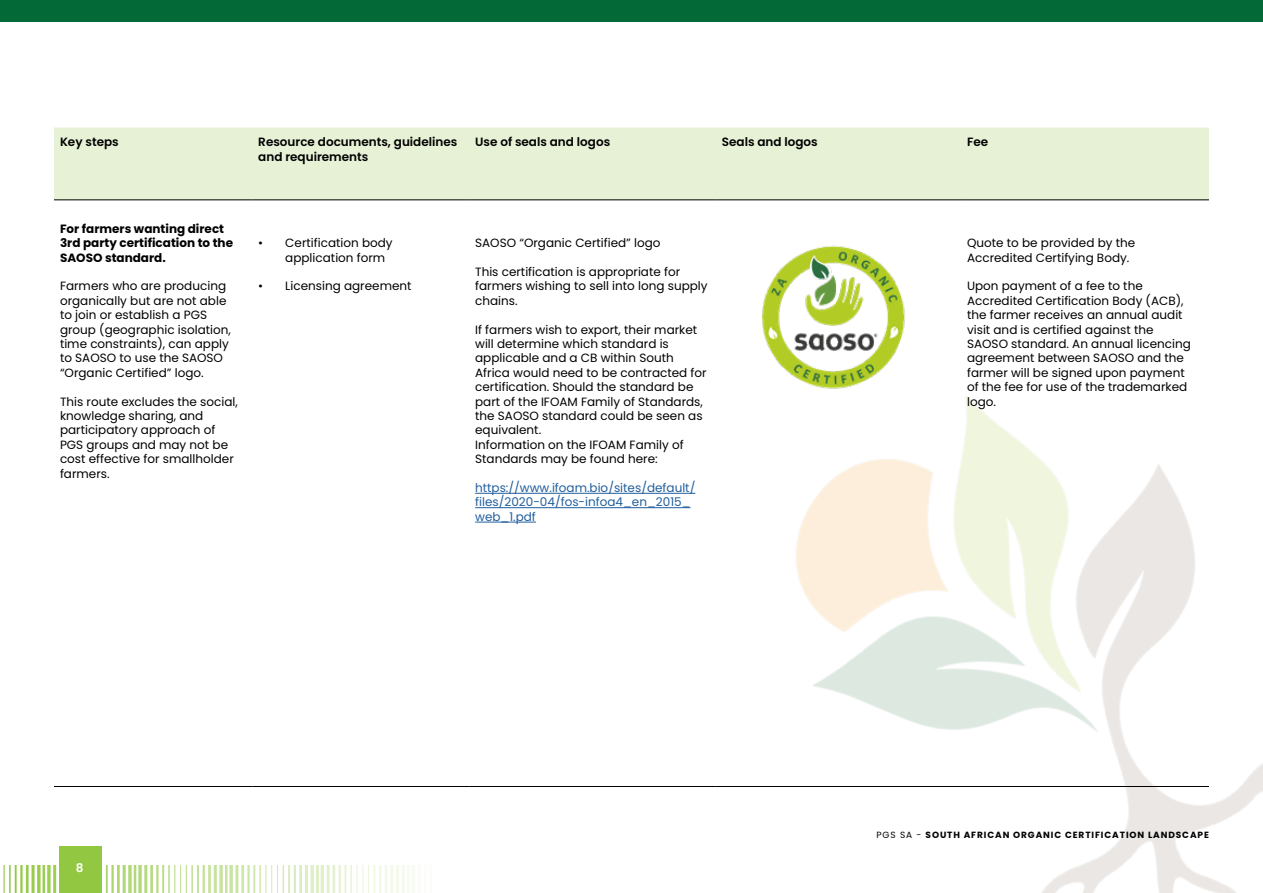
<style>
.page{position:relative;width:1263px;height:893px;background:#fff}
.page>*{position:absolute;margin:0;border:0;box-sizing:border-box;transform-origin:0 0}
.t1{font:12px/14.4px "Poppins";color:#000}
.t2{font:600 12px/14.4px "Poppins";color:#000}
.t3{font:12px/14.4px "Poppins";color:#215e9e}
.t4{font:700 12px/14.4px "Poppins";color:#000}
.t5{font:600 12px "Poppins";color:#fff}
.t6{font:700 9px "Poppins";letter-spacing:.1em;color:#000}
.s1{font-weight:400}
</style>
<div class="page">
<div style="left:0;top:0;width:1263px;height:21px;background:#036936"></div>
<img style="left:796px;top:395px;width:466px;height:498px">
<div style="left:54px;top:128px;width:1155px;height:72px;background:#e6f1d5"></div>
<hr style="left:54px;top:200px;width:198px;height:1px;background:#000">
<hr style="left:252px;top:200px;width:217px;height:1px;background:#000">
<hr style="left:469px;top:200px;width:247px;height:1px;background:#000">
<hr style="left:716px;top:200px;width:245px;height:1px;background:#000">
<hr style="left:961px;top:200px;width:248px;height:1px;background:#000">
<hr style="left:54px;top:786px;width:198px;height:1px;background:#000">
<hr style="left:252px;top:786px;width:217px;height:1px;background:#000">
<hr style="left:469px;top:786px;width:247px;height:1px;background:#000">
<hr style="left:716px;top:786px;width:245px;height:1px;background:#000">
<hr style="left:961px;top:786px;width:248px;height:1px;background:#000">
<hr style="left:475px;top:493px;width:220px;height:1px;background:#215e9e">
<hr style="left:475px;top:507px;width:215px;height:1px;background:#215e9e">
<hr style="left:475px;top:522px;width:61px;height:1px;background:#215e9e">
<img style="left:762px;top:245px;width:162px;height:151px">
<svg style="left:4px;top:865px;width:1px;height:28px"></svg>
<hr style="left:9px;top:865px;width:2px;height:28px;background:#92c841">
<hr style="left:15px;top:865px;width:2px;height:28px;background:#92c841">
<hr style="left:20px;top:865px;width:3px;height:28px;background:#92c841">
<hr style="left:26px;top:865px;width:3px;height:28px;background:#92c841">
<hr style="left:32px;top:865px;width:3px;height:28px;background:#92c841">
<svg style="left:37px;top:865px;width:4px;height:28px"></svg>
<hr style="left:53px;top:865px;width:3px;height:28px;background:#92c841">
<svg style="left:47px;top:865px;width:4px;height:28px"></svg>
<hr style="left:106px;top:865px;width:2px;height:28px;background:#92c841">
<hr style="left:111px;top:865px;width:3px;height:28px;background:#92c841">
<hr style="left:117px;top:865px;width:3px;height:28px;background:#92c841">
<hr style="left:123px;top:865px;width:3px;height:28px;background:#92c841">
<svg style="left:128px;top:865px;width:4px;height:28px"></svg>
<hr style="left:43px;top:865px;width:2px;height:28px;background:#92c841">
<hr style="left:168px;top:865px;width:2px;height:28px;background:#92c841">
<hr style="left:162px;top:865px;width:2px;height:28px;background:#92c841">
<hr style="left:156px;top:865px;width:3px;height:28px;background:#92c841">
<hr style="left:150px;top:865px;width:3px;height:28px;background:#92c841">
<hr style="left:144px;top:865px;width:3px;height:28px;background:#92c841">
<svg style="left:138px;top:865px;width:4px;height:28px"></svg>
<svg style="left:174px;top:865px;width:13px;height:28px"></svg>
<hr style="left:191px;top:865px;width:2px;height:28px;background:#92c841">
<hr style="left:197px;top:865px;width:2px;height:28px;background:#92c841">
<hr style="left:203px;top:865px;width:2px;height:28px;background:#92c841">
<hr style="left:208px;top:865px;width:3px;height:28px;background:#92c841">
<hr style="left:214px;top:865px;width:3px;height:28px;background:#92c841">
<svg style="left:219px;top:865px;width:4px;height:28px"></svg>
<hr style="left:134px;top:865px;width:2px;height:28px;background:#92c841">
<hr style="left:259px;top:865px;width:2px;height:28px;background:#92c841">
<hr style="left:253px;top:865px;width:2px;height:28px;background:#92c841">
<hr style="left:247px;top:865px;width:3px;height:28px;background:#92c841">
<hr style="left:241px;top:865px;width:3px;height:28px;background:#92c841">
<hr style="left:235px;top:865px;width:3px;height:28px;background:#92c841">
<svg style="left:229px;top:865px;width:4px;height:28px"></svg>
<svg style="left:265px;top:865px;width:19px;height:28px"></svg>
<hr style="left:288px;top:865px;width:2px;height:28px;background:#92c841">
<hr style="left:294px;top:865px;width:2px;height:28px;background:#92c841">
<hr style="left:299px;top:865px;width:3px;height:28px;background:#92c841">
<hr style="left:305px;top:865px;width:3px;height:28px;background:#92c841">
<svg style="left:310px;top:865px;width:4px;height:28px"></svg>
<hr style="left:225px;top:865px;width:2px;height:28px;background:#92c841">
<hr style="left:356px;top:865px;width:2px;height:28px;background:#92c841">
<hr style="left:350px;top:865px;width:2px;height:28px;background:#92c841">
<hr style="left:344px;top:865px;width:2px;height:28px;background:#92c841">
<hr style="left:339px;top:865px;width:2px;height:28px;background:#92c841">
<hr style="left:333px;top:865px;width:2px;height:28px;background:#92c841">
<hr style="left:327px;top:865px;width:3px;height:28px;background:#92c841">
<hr style="left:321px;top:865px;width:3px;height:28px;background:#92c841">
<svg style="left:362px;top:865px;width:13px;height:28px"></svg>
<hr style="left:379px;top:865px;width:2px;height:28px;background:#92c841">
<hr style="left:385px;top:865px;width:2px;height:28px;background:#92c841">
<hr style="left:390px;top:865px;width:3px;height:28px;background:#92c841">
<hr style="left:396px;top:865px;width:3px;height:28px;background:#92c841">
<hr style="left:402px;top:865px;width:3px;height:28px;background:#92c841">
<hr style="left:407px;top:865px;width:2px;height:28px;background:#92c841">
<hr style="left:316px;top:865px;width:2px;height:28px;background:#92c841">
<hr style="left:430px;top:865px;width:2px;height:28px;background:#92c841">
<hr style="left:424px;top:865px;width:2px;height:28px;background:#92c841">
<hr style="left:418px;top:865px;width:3px;height:28px;background:#92c841">
<hr style="left:412px;top:865px;width:3px;height:28px;background:#92c841">
<hr style="left:408px;top:865px;width:2px;height:28px;background:#92c841">
<div style="left:59px;top:846px;width:43px;height:47px;background:#92c841"></div>
<hr style="left:1262px;top:0;width:1px;height:893px;background:#036936">
<p class="t2" style="left:60px;top:135px;width:60px">Key steps</p>
<p class="t2" style="left:258px;top:135px;width:201px">Resource documents, guidelines and requirements</p>
<p class="t2" style="left:475px;top:135px;width:137px">Use of seals and logos</p>
<p class="t2" style="left:722px;top:135px;width:97px">Seals and logos</p>
<p class="t2" style="left:967px;top:135px;width:23px">Fee</p>
<p class="t4" style="left:60px;top:222px;width:175px">For farmers wanting direct<br>3rd party certification to the<br>SAOSO standard.</p>
<p class="t1" style="left:60px;top:279px;width:172px">Farmers who are producing organically but are not able to join or establish a PGS group (geographic isolation, time constraints), can apply to SAOSO to use the SAOSO “Organic Certified” logo.</p>
<p class="t1" style="left:60px;top:394px;width:179px">This route excludes the social, knowledge sharing, and participatory approach of<br>PGS groups and may not be cost effective for smallholder farmers.</p>
<p class="t1" style="left:285px;top:236px;width:109px;text-indent:-27px">• Certification body application form</p>
<p class="t1" style="left:258px;top:279px;width:155px">• Licensing agreement</p>
<p class="t1" style="left:475px;top:236px;width:187px">SAOSO “Organic Certified” logo</p>
<p class="t1" style="left:475px;top:265px;width:234px">This certification is appropriate for farmers wishing to sell into long supply chains.</p>
<p class="t1" style="left:475px;top:322px;width:233px">If farmers wish to export, their market will determine which standard is applicable and a CB within South<br>Africa would need to be contracted for certification. Should the standard be part of the IFOAM Family of Standards, the SAOSO standard could be seen as equivalent.<br>Information on the IFOAM Family of<br>Standards may be found here:</p>
<p class="t3" style="left:475px;top:481px;width:222px">https://www.ifoam.bio/sites/default/ files/2020-04/fos-infoa4_en_2015_ web_1.pdf</p>
<p class="t5" style="left:76px;top:861px;width:9px">8</p>
<p class="t1" style="left:967px;top:236px;width:170px">Quote to be provided by the<br>Accredited Certifying Body.</p>
<p class="t1" style="left:967px;top:279px;width:225px">Upon payment of a fee to the<br>Accredited Certification Body (ACB), the farmer receives an annual audit visit and is certified against the<br>SAOSO standard. An annual licencing agreement between SAOSO and the farmer will be signed upon payment of the fee for use of the trademarked logo.</p>
<p class="t6" style="left:876px;top:829px;width:334px"><span class="s1">PGS SA -</span> SOUTH AFRICAN ORGANIC CERTIFICATION LANDSCAPE</p>
</div>
